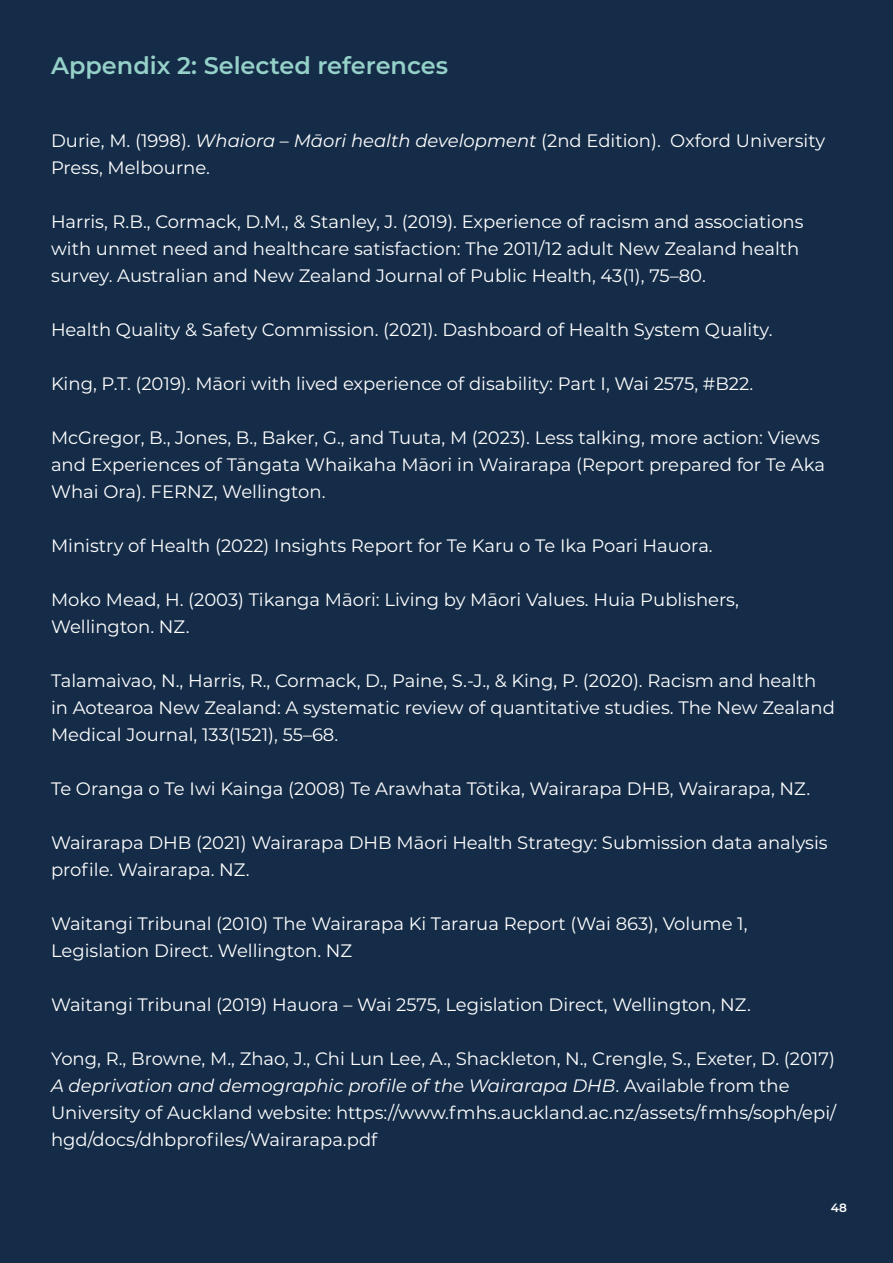
<style>
.page{position:relative;width:893px;height:1263px;background:#152c48}
.page>*{position:absolute;margin:0;border:0;box-sizing:border-box;transform-origin:0 0}
.t1{font:600 24px "Montserrat";color:#95d1c9}
.t2{font:18px/27px "Montserrat";color:#fff}
.t3{font:600 12px "Montserrat";color:#fff}
.s1{font-style:italic}
</style>
<div class="page">
<h1 class="t1" style="left:51px;top:49px;width:399px">Appendix 2: Selected references</h1>
<p class="t2" style="left:51px;top:127px;width:776px">Durie, M. (1998). <span class="s1">Whaiora – Māori health development</span> (2nd Edition). Oxford University<br>Press, Melbourne.</p>
<p class="t2" style="left:51px;top:208px;width:754px">Harris, R.B., Cormack, D.M., &amp; Stanley, J. (2019). Experience of racism and associations with unmet need and healthcare satisfaction: The 2011/12 adult New Zealand health survey. Australian and New Zealand Journal of Public Health, 43(1), 75–80.</p>
<p class="t2" style="left:51px;top:316px;width:723px">Health Quality &amp; Safety Commission. (2021). Dashboard of Health System Quality.</p>
<p class="t2" style="left:51px;top:370px;width:704px">King, P.T. (2019). Māori with lived experience of disability: Part I, Wai 2575, #B22.</p>
<p class="t2" style="left:51px;top:424px;width:775px">McGregor, B., Jones, B., Baker, G., and Tuuta, M (2023). Less talking, more action: Views and Experiences of Tāngata Whaikaha Māori in Wairarapa (Report prepared for Te Aka<br>Whai Ora). FERNZ, Wellington.</p>
<p class="t2" style="left:51px;top:532px;width:663px">Ministry of Health (2022) Insights Report for Te Karu o Te Ika Poari Hauora.</p>
<p class="t2" style="left:51px;top:586px;width:689px">Moko Mead, H. (2003) Tikanga Māori: Living by Māori Values. Huia Publishers,<br>Wellington. NZ.</p>
<p class="t2" style="left:51px;top:667px;width:785px">Talamaivao, N., Harris, R., Cormack, D., Paine, S.-J., &amp; King, P. (2020). Racism and health in Aotearoa New Zealand: A systematic review of quantitative studies. The New Zealand<br>Medical Journal, 133(1521), 55–68.</p>
<p class="t2" style="left:51px;top:775px;width:761px">Te Oranga o Te Iwi Kainga (2008) Te Arawhata Tōtika, Wairarapa DHB, Wairarapa, NZ.</p>
<p class="t2" style="left:51px;top:829px;width:778px">Wairarapa DHB (2021) Wairarapa DHB Māori Health Strategy: Submission data analysis profile. Wairarapa. NZ.</p>
<p class="t2" style="left:51px;top:910px;width:698px">Waitangi Tribunal (2010) The Wairarapa Ki Tararua Report (Wai 863), Volume 1,<br>Legislation Direct. Wellington. NZ</p>
<p class="t2" style="left:51px;top:991px;width:701px">Waitangi Tribunal (2019) Hauora – Wai 2575, Legislation Direct, Wellington, NZ.</p>
<p class="t2" style="left:51px;top:1045px;width:787px">Yong, R., Browne, M., Zhao, J., Chi Lun Lee, A., Shackleton, N., Crengle, S., Exeter, D. (2017)<br><span class="s1">A deprivation and demographic profile of the Wairarapa DHB</span>. Available from the University of Auckland website: https://www.fmhs.auckland.ac.nz/assets/fmhs/soph/epi/ hgd/docs/dhbprofiles/Wairarapa.pdf</p>
<p class="t3" style="left:831px;top:1199px;width:18px">48</p>
</div>
